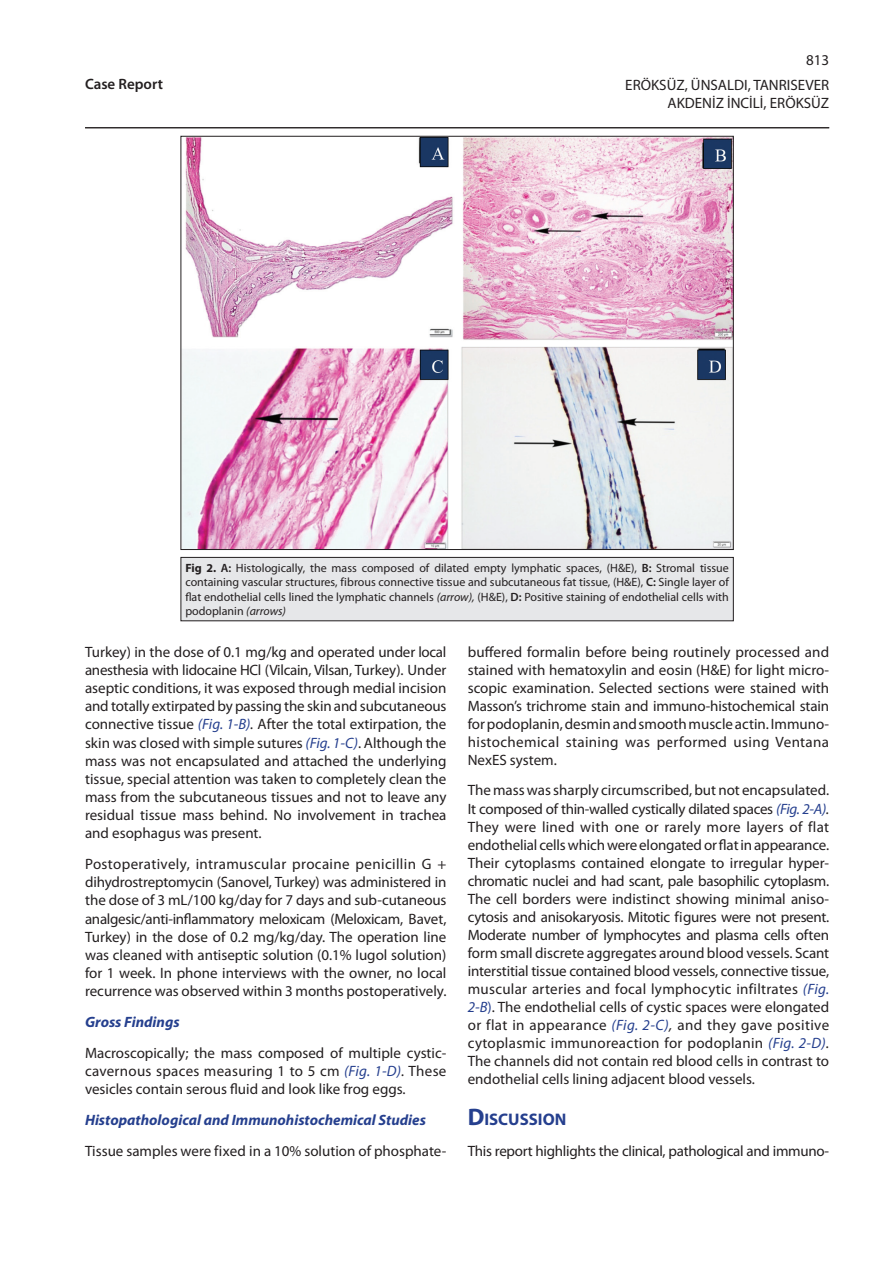
<style>
.page{position:relative;width:893px;height:1263px;background:#fff}
.page>*{position:absolute;margin:0;border:0;box-sizing:border-box;transform-origin:0 0}
.METIN{font:700 16.8px "Myriad Pro";color:#253f8e}
.METIN-2{font:15px/18px "Myriad Pro";color:#231f20;text-align:justify}
.METIN-3{font:italic 700 15px "Myriad Pro";color:#253f8e}
.METIN-4{font:15px "Myriad Pro";letter-spacing:-.02em;color:#231f20}
.Bağlantı{font:15px "Myriad Pro";color:#231f20}
.t1{font:600 15px "Myriad Pro";color:#231f20}
.KAYNAK{font:12px/14.4px "Myriad Pro";color:#231f20;text-align:justify}
.s1{font-weight:700}
.s2{font-weight:600}
.s3{font-style:italic}
.s4{font-style:italic;color:#253f8e}
.s5{color:#253f8e}
.s6{font-size:24px}
</style>
<div class="page">
<hr style="left:85px;top:127px;width:744px;height:1px;background:#231f20">
<img style="left:183px;top:138px;width:548px;height:410px">
<div style="left:181px;top:557px;width:552px;height:64px;background:#e6e7e9"></div>
<div style="left:181px;top:557px;width:552px;height:64px;border:1px solid #231f20"></div>
<p class="t1" style="left:85px;top:74px;width:79px">Case Report</p>
<p class="METIN-2" style="left:625px;top:47px;width:205px;line-height:25px;text-align:right">813<br>ERÖKSÜZ, ÜNSALDI, TANRISEVER</p>
<p class="METIN-2" style="left:667px;top:94px;width:163px">AKDENİZ İNCİLİ, ERÖKSÜZ</p>
<p class="KAYNAK" style="left:185px;top:561px;width:545px"><span class="s1">Fig 2.</span> <span class="s2">A:</span> Histologically, the mass composed of dilated empty lymphatic spaces, (H&amp;E), <span class="s2">B:</span> Stromal tissue containing vascular structures, fibrous connective tissue and subcutaneous fat tissue, (H&amp;E), <span class="s2">C:</span> Single layer of flat endothelial cells lined the lymphatic channels <span class="s3">(arrow),</span> (H&amp;E), <span class="s2">D:</span> Positive staining of endothelial cells with podoplanin <span class="s3">(arrows)</span></p>
<p class="METIN-2" style="left:85px;top:642px;width:363px">Turkey) in the dose of 0.1 mg/kg and operated under local anesthesia with lidocaine HCl (Vilcain, Vilsan, Turkey). Under aseptic conditions, it was exposed through medial incision and totally extirpated by passing the skin and subcutaneous connective tissue <span class="s4">(Fig. 1-B)</span><span class="s3">.</span> After the total extirpation, the skin was closed with simple sutures <span class="s4">(Fig. 1-C)</span>. Although the mass was not encapsulated and attached the underlying tissue, special attention was taken to completely clean the mass from the subcutaneous tissues and not to leave any residual tissue mass behind. No involvement in trachea and esophagus was present.</p>
<p class="METIN-2" style="left:85px;top:855px;width:363px">Postoperatively, intramuscular procaine penicillin G + dihydrostreptomycin (Sanovel, Turkey) was administered in the dose of 3 mL/100 kg/day for 7 days and sub-cutaneous analgesic/anti-inflammatory meloxicam (Meloxicam, Bavet, Turkey) in the dose of 0.2 mg/kg/day. The operation line was cleaned with antiseptic solution (0.1% lugol solution) for 1 week. In phone interviews with the owner, no local recurrence was observed within 3 months postoperatively.</p>
<p class="METIN-3" style="left:85px;top:1012px;width:96px">Gross Findings</p>
<p class="METIN-2" style="left:85px;top:1044px;width:363px">Macroscopically; the mass composed of multiple cystic&shy;cavernous spaces measuring 1 to 5 cm <span class="s4">(Fig. 1-D)</span><span class="s3">.</span> These vesicles contain serous fluid and look like frog eggs.</p>
<p class="METIN-3" style="left:85px;top:1110px;width:342px">Histopathological and Immunohistochemical Studies</p>
<p class="METIN-2" style="left:85px;top:1142px;width:363px">Tissue samples were fixed in a 10% solution of phosphate-</p>
<p class="METIN-2" style="left:468px;top:642px;width:363px">buffered formalin before being routinely processed and stained with hematoxylin and eosin (H&amp;E) for light micro&shy;scopic examination. Selected sections were stained with Masson’s trichrome stain and immuno-histochemical stain for podoplanin, desmin and smooth muscle actin. Immuno&shy;histochemical staining was performed using Ventana NexES system.</p>
<p class="METIN-2" style="left:468px;top:781px;width:363px">The mass was sharply circumscribed, but not encapsulated.<br>It composed of thin-walled cystically dilated spaces <span class="s4">(Fig. 2-A)</span><span class="s3">.<br></span>They were lined with one or rarely more layers of flat endothelial cells which were elongated or flat in appearance.<br>Their cytoplasms contained elongate to irregular hyper&shy;chromatic nuclei and had scant, pale basophilic cytoplasm.<br>The cell borders were indistinct showing minimal aniso&shy;cytosis and anisokaryosis. Mitotic figures were not present.<br>Moderate number of lymphocytes and plasma cells often form small discrete aggregates around blood vessels. Scant interstitial tissue contained blood vessels, connective tissue, muscular arteries and focal lymphocytic infiltrates <span class="s4">(Fig.</span></p>
<p class="Bağlantı" style="left:468px;top:997px;width:363px"><span class="s4">2-B</span><span class="s5">)</span>. The endothelial cells of cystic spaces were elongated</p>
<p class="METIN-2" style="left:468px;top:1015px;width:363px">or flat in appearance <span class="s4">(Fig. 2-C)</span><span class="s3">,</span> and they gave positive cytoplasmic immunoreaction for podoplanin <span class="s4">(Fig. 2-D)</span><span class="s3">.<br></span>The channels did not contain red blood cells in contrast to endothelial cells lining adjacent blood vessels.</p>
<p class="METIN" style="left:468px;top:1110px;width:100px"><span class="s6">D</span>ISCUSSION</p>
<p class="METIN-4" style="left:468px;top:1141px;width:363px">This report highlights the clinical, pathological and immuno-</p>
</div>
